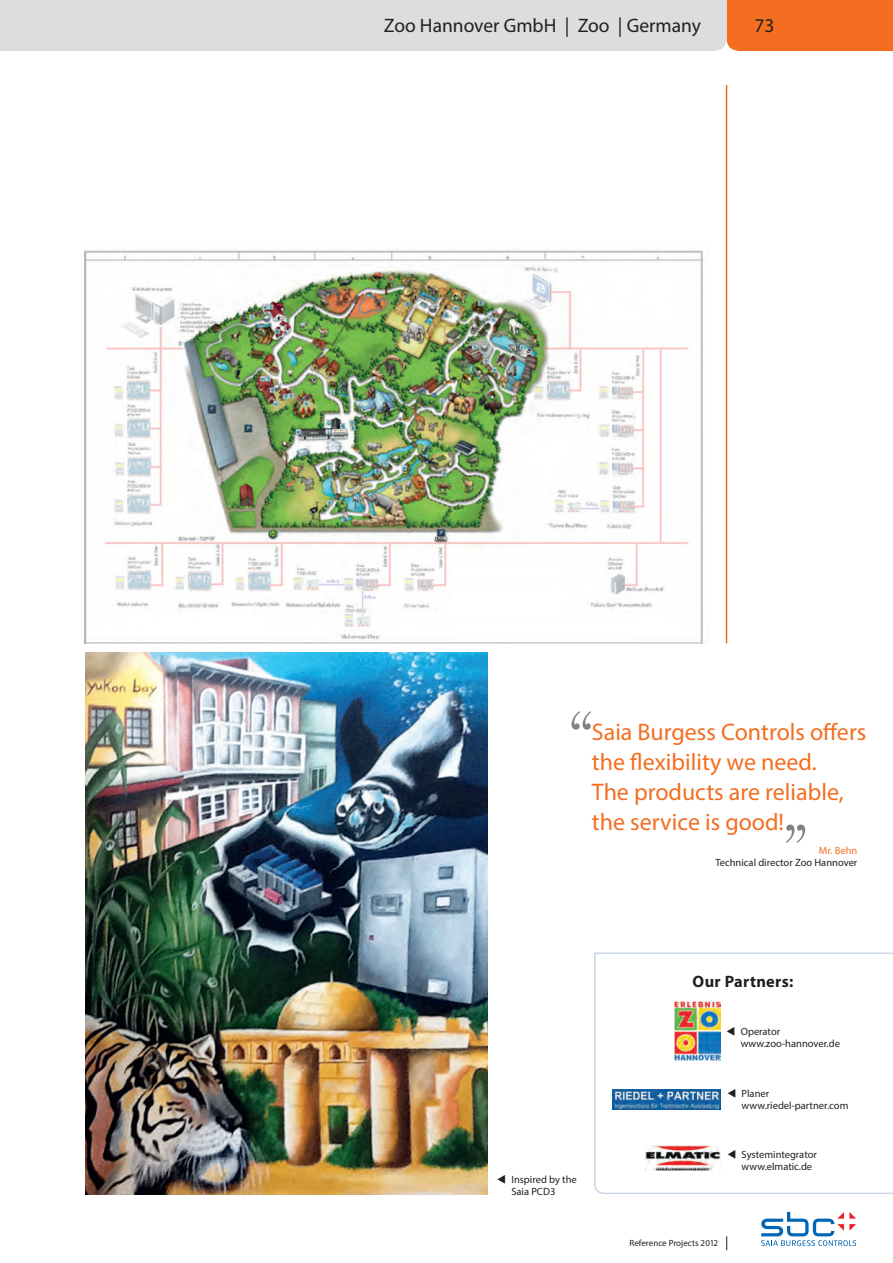
<style>
.page{position:relative;width:893px;height:1263px;background:#fff}
.page>*{position:absolute;margin:0;border:0;box-sizing:border-box;transform-origin:0 0}
._001_Haupttitel_20_2{font:24px/30px "Myriad Pro";color:#f36e21}
.Kopfzeile_rechts_bün{font:19.5px "Myriad Pro";color:#231f20}
._001_Haupttitel_20_2-2{font:700 16.5px "Myriad Pro";letter-spacing:.02em;color:#231f20}
._005_Legende_7_8{font:10.5px/12px "Myriad Pro";color:#231f20}
._005_Legende_7_8-2{font:10.5px "Myriad Pro";color:#f36e21}
.t1{font:9px "Myriad Pro";color:#231f20}
</style>
<div class="page">
<svg style="left:726px;top:1236px;width:1px;height:14px"></svg>
<svg style="left:761px;top:1212px;width:95px;height:34px"></svg>
<hr style="left:726px;top:85px;width:1px;height:558px;background:#f36e21">
<svg style="left:0;top:0;width:893px;height:51px;background:#e0c8bb"></svg>
<svg style="left:594px;top:952px;width:299px;height:242px"></svg>
<svg style="left:571px;top:711px;width:20px;height:19px"></svg>
<svg style="left:786px;top:824px;width:19px;height:19px"></svg>
<img style="left:85px;top:250px;width:619px;height:393px">
<img style="left:85px;top:653px;width:402px;height:541px">
<img style="left:645px;top:1145px;width:75px;height:25px">
<img style="left:613px;top:1089px;width:107px;height:20px">
<img style="left:674px;top:1001px;width:46px;height:59px">
<img style="left:117px;top:265px;width:510px;height:283px">
<p class="Kopfzeile_rechts_bün" style="left:384px;top:13px;width:319px">Zoo Hannover GmbH | Zoo | Germany</p>
<p class="Kopfzeile_rechts_bün" style="left:754px;top:13px;width:22px">73</p>
<p class="_001_Haupttitel_20_2" style="left:592px;top:716px;width:276px">Saia Burgess Controls offers the flexibility we need.<br>The products are reliable, the service is good!</p>
<p class="_005_Legende_7_8-2" style="left:819px;top:844px;width:40px">Mr. Behn</p>
<p class="_005_Legende_7_8" style="left:715px;top:856px;width:143px">Technical director Zoo Hannover</p>
<p class="_001_Haupttitel_20_2-2" style="left:693px;top:971px;width:102px">Our Partners:</p>
<p class="_005_Legende_7_8" style="left:741px;top:1025px;width:101px;text-indent:-14px">▼ Operator www.zoo-hannover.de</p>
<p class="_005_Legende_7_8" style="left:511px;top:1173px;width:67px;text-indent:-14px">▼ Inspired by the<br>Saia PCD3</p>
<p class="_005_Legende_7_8" style="left:742px;top:1088px;width:108px;text-indent:-14px">▼ Planer www.riedel-partner.com</p>
<p class="_005_Legende_7_8" style="left:742px;top:1148px;width:77px;text-indent:-14px">▼ Systemintegrator www.elmatic.de</p>
<p class="t1" style="left:630px;top:1237px;width:90px">Reference Projects 2012</p>
</div>
